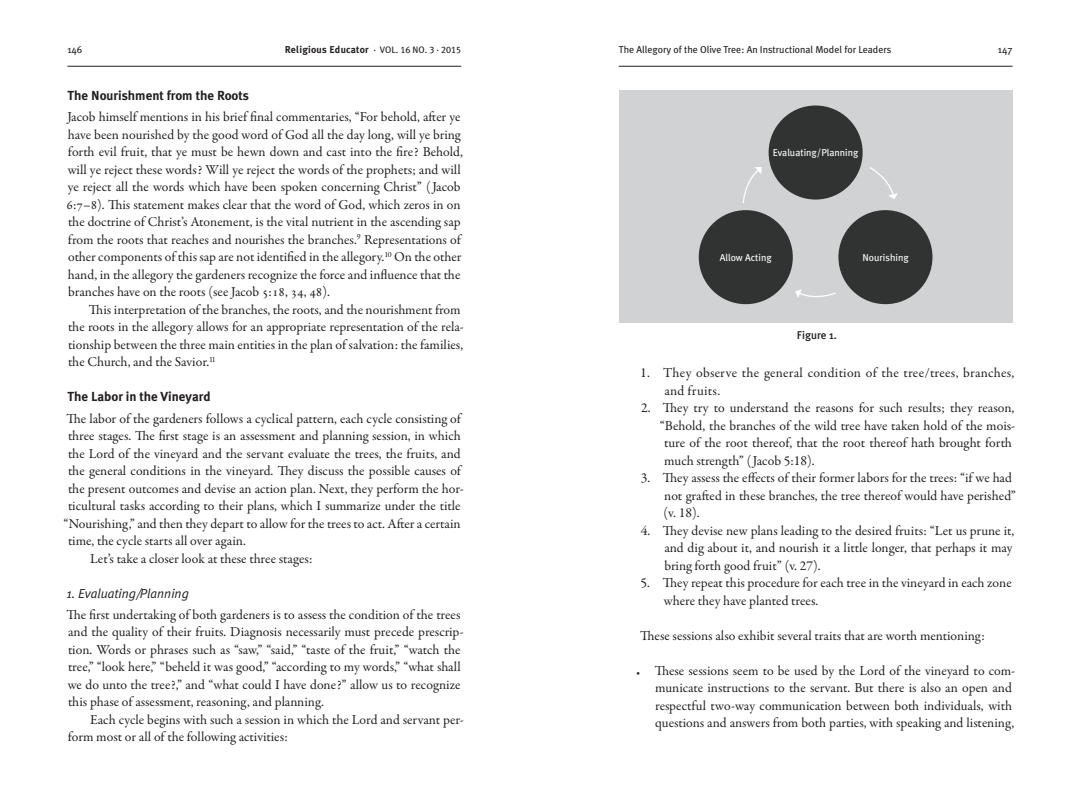
<style>
.page{position:relative;width:1080px;height:810px;background:#fff}
.page>*{position:absolute;margin:0;border:0;box-sizing:border-box;transform-origin:0 0}
.t1{font:13.75px/17.5px "Garamond Premr Pro";color:#231f20}
.t2{font:13.75px/17.5px "Garamond Premr Pro";letter-spacing:.02em;color:#231f20}
.t3{font:700 13.12px "Meta Plus";color:#231f20}
.t4{font:italic 13.12px "Meta Plus Normal";color:#231f20}
.t5{font:500 11.25px "Meta Plus";color:#231f20}
.t6{font:10px "Meta Plus";color:#231f20}
.t7{font:10px "Meta Plus";color:#fff}
.t8{font:700 10px "Meta Plus";letter-spacing:.02em;color:#231f20}
.s1{font-family:"Meta Plus Book Caps";font-weight:400;font-size:9.38px}
.s2{font-size:8.25px}
</style>
<div class="page">
<hr style="left:68px;top:66px;width:393px;height:1px;background:#231f20">
<hr style="left:619px;top:66px;width:393px;height:1px;background:#231f20">
<div style="left:619px;top:90px;width:393px;height:232px;background:#d1d2d4"></div>
<div style="left:769px;top:106px;width:94px;height:94px;background:#313232;border-radius:50%"></div>
<div style="left:838px;top:210px;width:94px;height:94px;background:#313232;border-radius:50%"></div>
<div style="left:699px;top:210px;width:94px;height:94px;background:#313232;border-radius:50%"></div>
<svg style="left:869px;top:167px;width:29px;height:32px"></svg>
<svg style="left:742px;top:167px;width:20px;height:36px"></svg>
<svg style="left:795px;top:289px;width:41px;height:9px"></svg>
<p class="t6" style="left:68px;top:44px;width:16px">146</p>
<p class="t8" style="left:285px;top:44px;width:178px">Religious Educator <span class="s1">· VOL. 16 NO. 3 · 2015</span></p>
<p class="t6" style="left:619px;top:44px;width:274px">The Allegory of the Olive Tree: An Instructional Model for Leaders</p>
<p class="t6" style="left:998px;top:44px;width:16px">147</p>
<p class="t3" style="left:67px;top:88px;width:183px">The Nourishment from the Roots</p>
<p class="t1" style="left:67px;top:109px;width:398px">Jacob himself mentions in his brief final commentaries, “For behold, after ye have been nourished by the good word of God all the day long, will ye bring forth evil fruit, that ye must be hewn down and cast into the fire? Behold, will ye reject these words? Will ye reject the words of the prophets; and will ye reject all the words which have been spoken concerning Christ” (Jacob 6:7–8). This statement makes clear that the word of God, which zeros in on the doctrine of Christ’s Atonement, is the vital nutrient in the ascending sap from the roots that reaches and nourishes the branches.<sup>9</sup> Representations of other components of this sap are not identified in the allegory.<sup>10</sup> On the other hand, in the allegory the gardeners recognize the force and influence that the branches have on the roots (see Jacob 5:18, 34, 48).</p>
<p class="t1" style="left:68px;top:301px;width:397px;text-indent:21px">This interpretation of the branches, the roots, and the nourishment from the roots in the allegory allows for an appropriate representation of the rela&shy;tionship between the three main entities in the plan of salvation: the families, the Church, and the Savior.<sup>11</sup></p>
<p class="t3" style="left:67px;top:389px;width:145px">The Labor in the Vineyard</p>
<p class="t1" style="left:66px;top:410px;width:396px">The labor of the gardeners follows a cyclical pattern, each cycle consisting of</p>
<p class="t1" style="left:68px;top:427px;width:394px">three stages. The first stage is an assessment and planning session, in which</p>
<p class="t1" style="left:68px;top:445px;width:394px">the Lord of the vineyard and the servant evaluate the trees, the fruits, and</p>
<p class="t1" style="left:68px;top:462px;width:394px">the general conditions in the vineyard. They discuss the possible causes of</p>
<p class="t1" style="left:68px;top:480px;width:397px">the present outcomes and devise an action plan. Next, they perform the hor-</p>
<p class="t1" style="left:68px;top:497px;width:394px">ticultural tasks according to their plans, which I summarize under the title</p>
<p class="t1" style="left:64px;top:515px;width:399px">“Nourishing,” and then they depart to allow for the trees to act. After a certain</p>
<p class="t1" style="left:68px;top:532px;width:180px">time, the cycle starts all over again.</p>
<p class="t1" style="left:90px;top:550px;width:224px">Let’s take a closer look at these three stages:</p>
<p class="t4" style="left:66px;top:586px;width:124px">1. Evaluating/Planning</p>
<p class="t1" style="left:66px;top:606px;width:399px">The first undertaking of both gardeners is to assess the condition of the trees and the quality of their fruits. Diagnosis necessarily must precede prescrip&shy;tion. Words or phrases such as “saw,” “said,” “taste of the fruit,” “watch the tree,” “look here,” “beheld it was good,” “according to my words,” “what shall we do unto the tree?,” and “what could I have done?” allow us to recognize this phase of assessment, reasoning, and planning.</p>
<p class="t1" style="left:68px;top:711px;width:398px;text-indent:22px">Each cycle begins with such a session in which the Lord and servant per&shy;form most or all of the following activities:</p>
<p class="t7" style="left:773px;top:147px;width:87px">Evaluating/Planning</p>
<p class="t7" style="left:720px;top:252px;width:53px">Allow Acting</p>
<p class="t7" style="left:862px;top:252px;width:48px">Nourishing</p>
<p class="t5" style="left:797px;top:328px;width:41px">Figure 1.</p>
<p class="t2" style="left:664px;top:364px;width:352px;text-indent:-24px">1. They observe the general condition of the tree/trees, branches, and fruits.</p>
<p class="t1" style="left:641px;top:399px;width:375px">2. They try to understand the reasons for such results; they reason,</p>
<p class="t1" style="left:660px;top:417px;width:357px">“Behold, the branches of the wild tree have taken hold of the mois-</p>
<p class="t1" style="left:664px;top:434px;width:349px">ture of the root thereof, that the root thereof hath brought forth</p>
<p class="t1" style="left:664px;top:452px;width:152px">much strength” (Jacob 5:18).</p>
<p class="t1" style="left:664px;top:469px;width:354px;text-indent:-23px">3. They assess the effects of their former labors for the trees: “if we had not grafted in these branches, the tree thereof would have perished” (v. 18).</p>
<p class="t1" style="left:664px;top:522px;width:352px;text-indent:-24px">4. They devise new plans leading to the desired fruits: “Let us prune it, and dig about it, and nourish it a little longer, that perhaps it may bring forth good fruit” (v. 27).</p>
<p class="t1" style="left:664px;top:574px;width:349px;text-indent:-23px">5. They repeat this procedure for each tree in the vineyard in each zone where they have planted trees.</p>
<p class="t1" style="left:640px;top:627px;width:346px">These sessions also exhibit several traits that are worth mentioning:</p>
<p class="t1" style="left:655px;top:662px;width:362px;text-indent:-19px"><span class="s2">•</span> These sessions seem to be used by the Lord of the vineyard to com&shy;municate instructions to the servant. But there is also an open and respectful two-way communication between both individuals, with questions and answers from both parties, with speaking and listening,</p>
</div>
